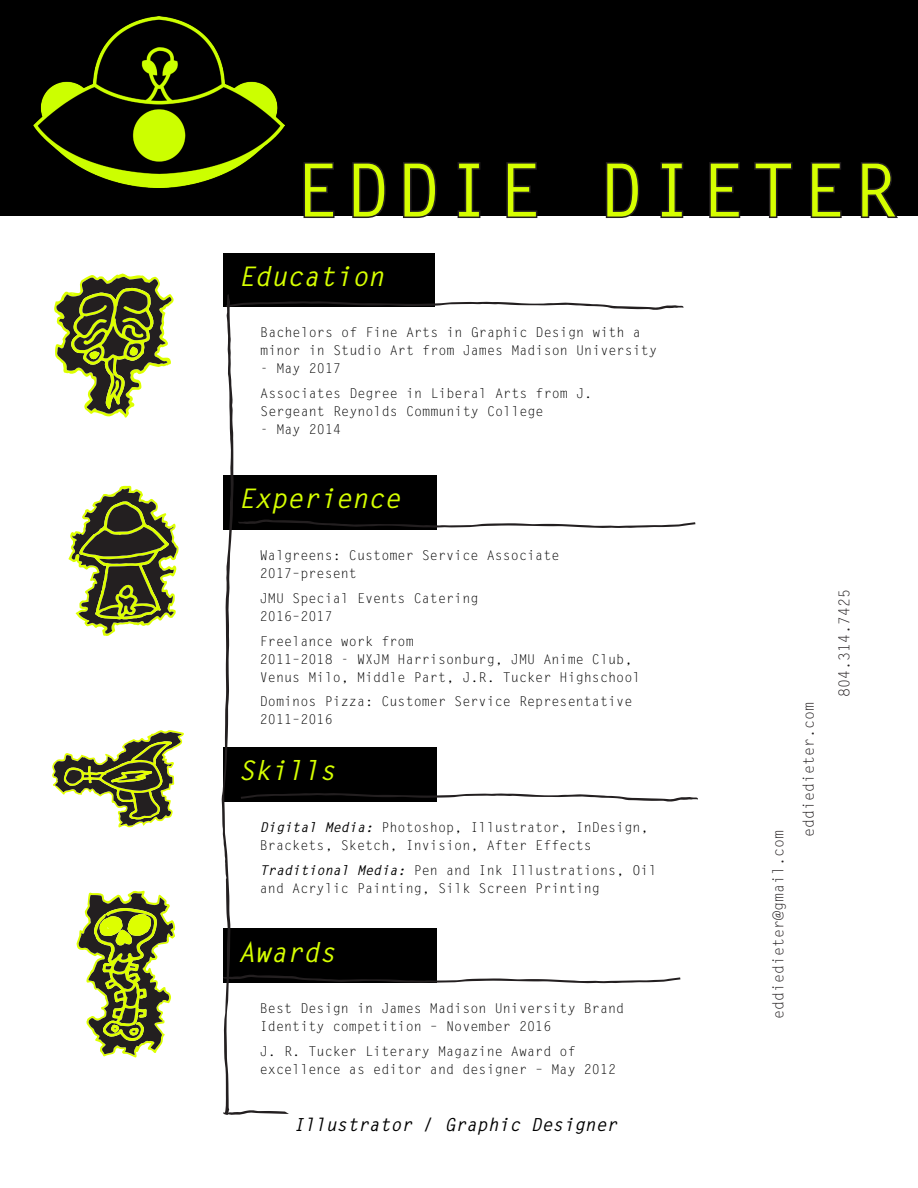
<style>
.page{position:relative;width:918px;height:1188px;background:#fff}
.page>*{position:absolute;margin:0;border:0;box-sizing:border-box;transform-origin:0 0}
.t1{font:700 73.5px "Letter Gothic Std";letter-spacing:.09em;color:#d6ff00}
.t2{font:italic 700 27px "Letter Gothic Std";color:#d6ff00}
.t3{font:italic 700 18px "Letter Gothic Std";color:#000}
.t4{font:15px "Letter Gothic Std";color:#231f20}
.t5{font:13.5px/18px "Letter Gothic Std";color:#000}
.s1{font-weight:700;font-style:italic}
</style>
<div class="page">
<div style="left:0;top:0;width:918px;height:216px;background:#000"></div>
<img style="left:33px;top:17px;width:251px;height:171px">
<div style="left:224px;top:253px;width:211px;height:54px;background:#000"></div>
<svg style="left:303px;top:162px;width:32px;height:56px"></svg>
<svg style="left:352px;top:162px;width:34px;height:56px"></svg>
<svg style="left:403px;top:162px;width:34px;height:56px"></svg>
<svg style="left:457px;top:162px;width:24px;height:56px"></svg>
<svg style="left:506px;top:162px;width:32px;height:56px"></svg>
<svg style="left:605px;top:162px;width:35px;height:56px"></svg>
<svg style="left:660px;top:162px;width:24px;height:56px"></svg>
<svg style="left:709px;top:162px;width:32px;height:56px"></svg>
<svg style="left:754px;top:162px;width:39px;height:56px"></svg>
<svg style="left:810px;top:162px;width:32px;height:56px"></svg>
<svg style="left:860px;top:162px;width:38px;height:56px"></svg>
<svg style="left:54px;top:274px;width:120px;height:144px"></svg>
<svg style="left:68px;top:486px;width:111px;height:150px"></svg>
<svg style="left:52px;top:730px;width:132px;height:98px"></svg>
<svg style="left:76px;top:890px;width:99px;height:168px"></svg>
<svg style="left:222px;top:294px;width:476px;height:821px"></svg>
<p class="t1" style="left:295px;top:145px;width:603px">EDDIE DIETER</p>
<p class="t2" style="left:238px;top:260px;width:147px">Education</p>
<p class="t5" style="left:260px;top:324px;width:398px">Bachelors of Fine Arts in Graphic Design with a minor in Studio Art from James Madison University</p>
<p class="t5" style="left:260px;top:360px;width:82px">- May 2017</p>
<p class="t5" style="left:260px;top:385px;width:334px">Associates Degree in Liberal Arts from J.<br>Sergeant Reynolds Community College</p>
<p class="t5" style="left:260px;top:421px;width:82px">- May 2014</p>
<p class="t2" style="left:238px;top:482px;width:164px">Experience</p>
<p class="t5" style="left:260px;top:547px;width:301px">Walgreens: Customer Service Associate<br>2017–present</p>
<p class="t5" style="left:260px;top:590px;width:220px">JMU Special Events Catering<br>2016–2017</p>
<p class="t5" style="left:260px;top:632px;width:382px">Freelance work from<br>2011–2018 - WXJM Harrisonburg, JMU Anime Club,<br>Venus Milo, Middle Part, J.R. Tucker Highschool</p>
<p class="t5" style="left:260px;top:693px;width:374px">Dominos Pizza: Customer Service Representative<br>2011–2016</p>
<p class="t2" style="left:238px;top:754px;width:99px">Skills</p>
<p class="t5" style="left:260px;top:819px;width:390px"><span class="s1">Digital Media:</span> Photoshop, Illustrator, InDesign,<br>Brackets, Sketch, Invision, After Effects</p>
<p class="t5" style="left:260px;top:862px;width:398px"><span class="s1">Traditional Media:</span> Pen and Ink Illustrations, Oil and Acrylic Painting, Silk Screen Printing</p>
<p class="t2" style="left:238px;top:936px;width:99px">Awards</p>
<p class="t5" style="left:260px;top:1000px;width:366px">Best Design in James Madison University Brand<br>Identity competition – November 2016</p>
<p class="t5" style="left:260px;top:1043px;width:358px">J. R. Tucker Literary Magazine Award of excellence as editor and designer – May 2012</p>
<p class="t3" style="left:293px;top:1114px;width:326px">Illustrator / Graphic Designer</p>
<p class="t4" style="left:770px;top:1019px;width:191px;rotate:-90deg">eddiedieter@gmail.com</p>
<p class="t4" style="left:800px;top:837px;width:137px;rotate:-90deg">eddiedieter.com</p>
<p class="t4" style="left:835px;top:697px;width:109px;rotate:-90deg">804.314.7425</p>
</div>
